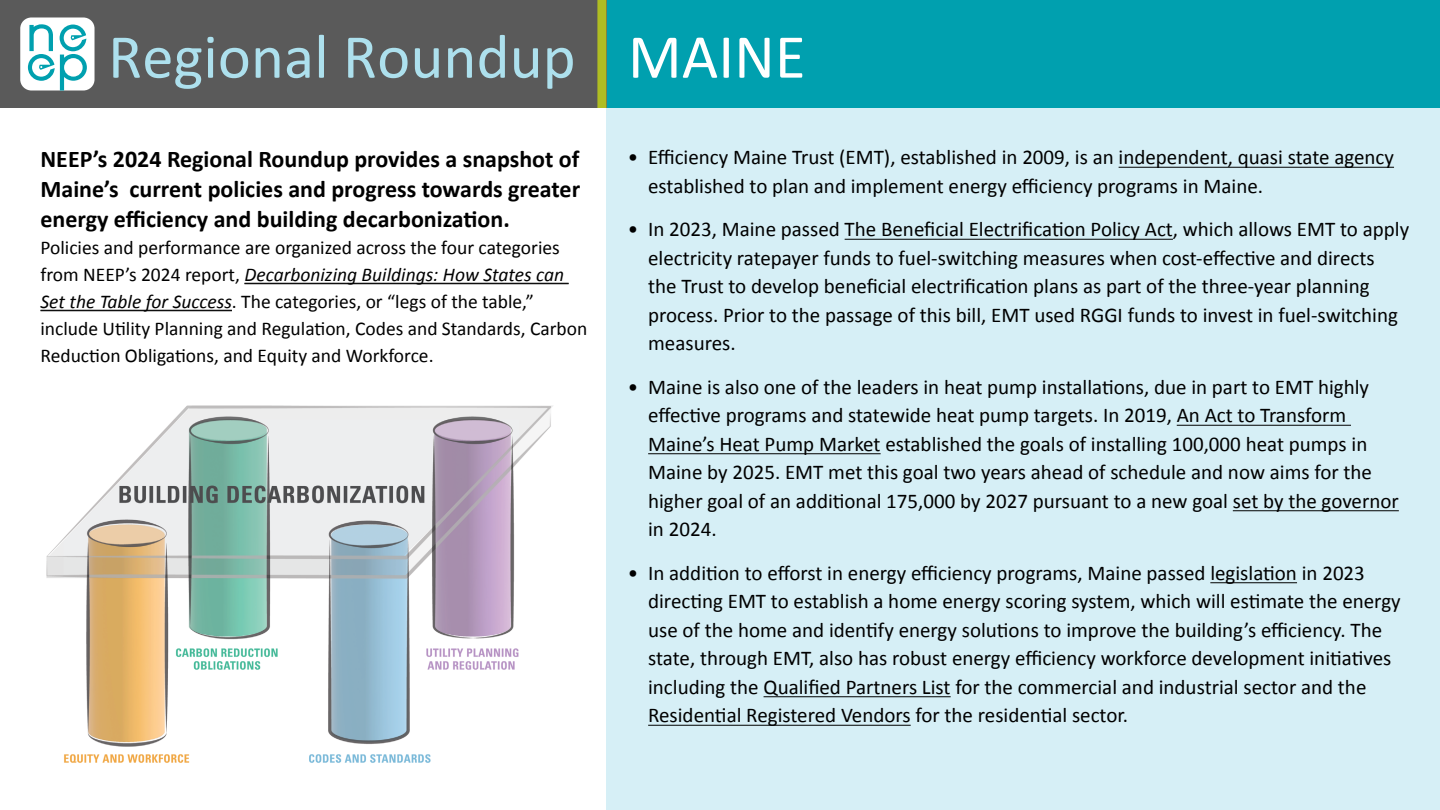
<style>
.page{position:relative;width:1440px;height:810px;background:#fff}
.page>*{position:absolute;margin:0;border:0;box-sizing:border-box;transform-origin:0 0}
.t1{font:63px "Calibri";color:#ade0ed}
.t2{font:700 24px/30px "Calibri";color:#000;text-align:justify}
.t3{font:21px/28.5px "Calibri";color:#000}
.t4{font:19.5px/27px "Calibri";color:#000}
.s1{color:#fff}
.s2{font-style:italic}
</style>
<div class="page">
<div style="left:606px;top:108px;width:834px;height:702px;background:#d6eff6"></div>
<div style="left:606px;top:0;width:834px;height:108px;background:#00a0af"></div>
<div style="left:0;top:0;width:606px;height:108px;background:#5a5a5a"></div>
<div style="left:20px;top:17px;width:74px;height:73px;background:#fff;border-radius:11px"></div>
<svg style="left:28px;top:24px;width:59px;height:67px"></svg>
<div style="left:597px;top:0;width:9px;height:108px;background:#afbd22"></div>
<hr style="left:244px;top:283px;width:325px;height:1px;background:#000">
<hr style="left:40px;top:310px;width:192px;height:1px;background:#000">
<hr style="left:1118px;top:167px;width:276px;height:1px;background:#000">
<hr style="left:844px;top:239px;width:329px;height:1px;background:#000">
<hr style="left:1176px;top:425px;width:175px;height:1px;background:#000">
<hr style="left:648px;top:453px;width:232px;height:1px;background:#000">
<hr style="left:1233px;top:510px;width:166px;height:1px;background:#000">
<hr style="left:1210px;top:582px;width:87px;height:1px;background:#000">
<hr style="left:763px;top:696px;width:187px;height:1px;background:#000">
<hr style="left:648px;top:725px;width:262px;height:1px;background:#000">
<img style="left:46px;top:405px;width:507px;height:358px">
<h1 class="t1" style="left:108px;top:17px;width:699px">Regional Roundup <span class="s1">MAINE</span></h1>
<p class="t2" style="left:40px;top:143px;width:541px">NEEP’s 2024 Regional Roundup provides a snapshot of Maine’s current policies and progress towards greater energy efficiency and building decarbonization.</p>
<p class="t4" style="left:40px;top:234px;width:548px">Policies and performance are organized across the four categories from NEEP’s 2024 report, <span class="s2">Decarbonizing Buildings: How States can Set the Table for Success</span>. The categories, or “legs of the table,” include Utility Planning and Regulation, Codes and Standards, Carbon Reduction Obligations, and Equity and Workforce.</p>
<p class="t3" style="left:648px;top:143px;width:747px;text-indent:-20px">• Efficiency Maine Trust (EMT), established in 2009, is an independent, quasi state agency established to plan and implement energy efficiency programs in Maine.</p>
<p class="t3" style="left:648px;top:215px;width:762px;text-indent:-20px">• In 2023, Maine passed The Beneficial Electrification Policy Act, which allows EMT to apply electricity ratepayer funds to fuel-switching measures when cost-effective and directs<br>the Trust to develop beneficial electrification plans as part of the three-year planning process. Prior to the passage of this bill, EMT used RGGI funds to invest in fuel-switching measures.</p>
<p class="t3" style="left:648px;top:373px;width:752px;text-indent:-20px">• Maine is also one of the leaders in heat pump installations, due in part to EMT highly effective programs and statewide heat pump targets. In 2019, An Act to Transform Maine’s Heat Pump Market established the goals of installing 100,000 heat pumps in Maine by 2025. EMT met this goal two years ahead of schedule and now aims for the higher goal of an additional 175,000 by 2027 pursuant to a new goal set by the governor in 2024.</p>
<p class="t3" style="left:648px;top:559px;width:754px;text-indent:-20px">• In addition to efforst in energy efficiency programs, Maine passed legislation in 2023 directing EMT to establish a home energy scoring system, which will estimate the energy use of the home and identify energy solutions to improve the building’s efficiency. The state, through EMT, also has robust energy efficiency workforce development initiatives including the Qualified Partners List for the commercial and industrial sector and the Residential Registered Vendors for the residential sector.</p>
</div>
